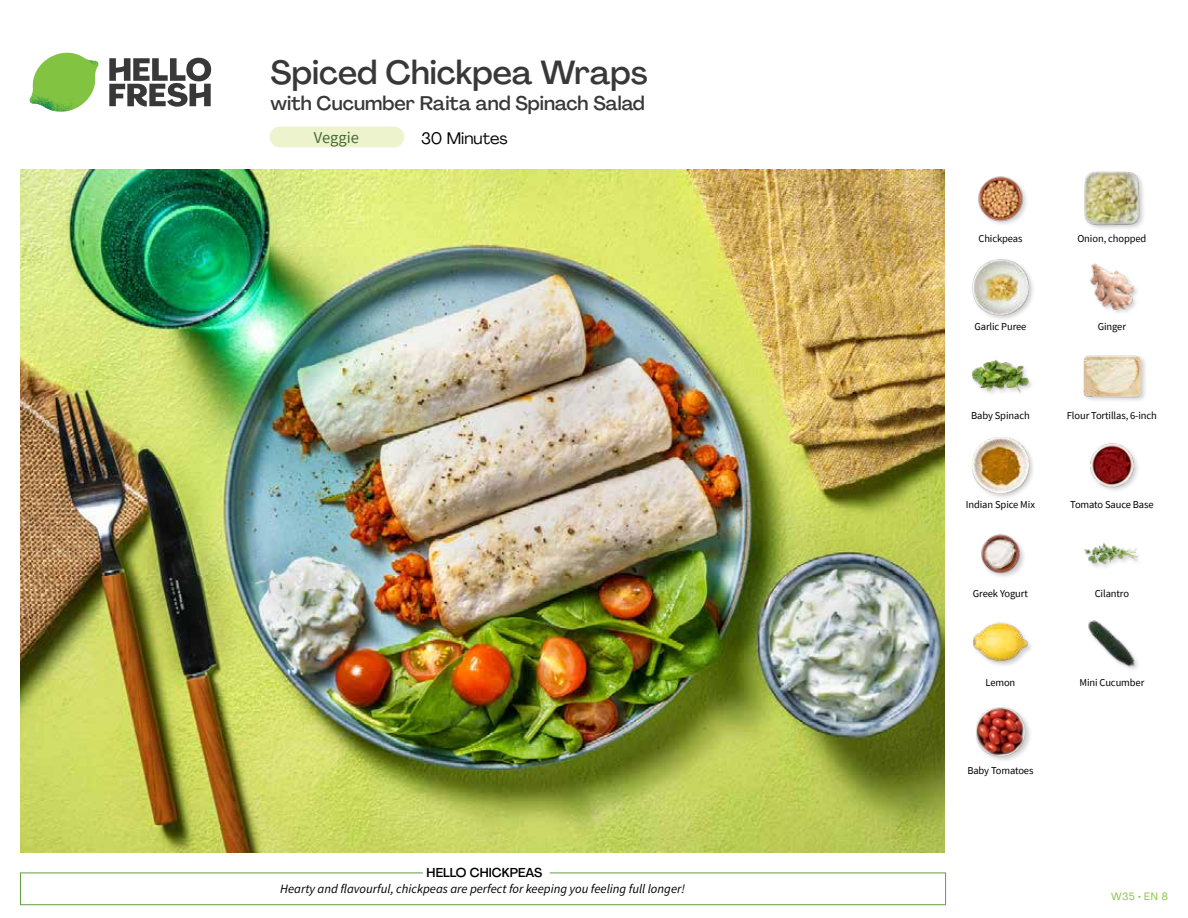
<style>
.page{position:relative;width:1188px;height:918px;background:#fff}
.page>*{position:absolute;margin:0;border:0;box-sizing:border-box;transform-origin:0 0}
.t1{font:500 33px "Agrandir";letter-spacing:-.005em;color:#383839}
.t2{font:500 19.5px "Agrandir";color:#383839}
.t3{font:16.5px "Agrandir";color:#000}
.t4{font:16.5px "Source Sans Pro";color:#476b32}
.t5{font:italic 12.75px "Source Sans Pro";color:#000}
.t6{font:500 12.75px "Agrandir";color:#000}
.t7{font:10.5px "Source Sans Pro";letter-spacing:-.01em;color:#000}
.t8{font:10.5px "Agrandir";color:#82c341}
</style>
<div class="page">
<div style="left:270px;top:127px;width:134px;height:20px;background:#edf3cd;border-radius:10px"></div>
<svg style="left:109px;top:57px;width:102px;height:50px"></svg>
<svg style="left:34px;top:53px;width:62px;height:40px"></svg>
<img style="left:67px;top:53px;width:32px;height:26px">
<img style="left:33px;top:75px;width:59px;height:11px">
<img style="left:29px;top:79px;width:61px;height:33px">
<img style="left:65px;top:86px;width:27px;height:25px">
<div style="left:20px;top:873px;width:926px;height:32px;border:1px solid #609f43"></div>
<div style="left:423px;top:865px;width:127px;height:15px;background:#fff"></div>
<img style="left:21px;top:170px;width:924px;height:682px">
<div style="left:974px;top:706px;width:59px;height:57px;background:#000;opacity:.2"></div>
<img style="left:975px;top:706px;width:51px;height:51px">
<img style="left:1088px;top:620px;width:50px;height:49px">
<div style="left:972px;top:622px;width:62px;height:46px;background:#000;opacity:.2"></div>
<img style="left:972px;top:622px;width:57px;height:46px">
<img style="left:1084px;top:543px;width:54px;height:23px">
<img style="left:981px;top:534px;width:43px;height:43px">
<img style="left:1090px;top:443px;width:48px;height:48px">
<div style="left:971px;top:435px;width:65px;height:65px;background:#000;opacity:.2"></div>
<img style="left:972px;top:436px;width:57px;height:58px">
<div style="left:1082px;top:354px;width:65px;height:49px;background:#000;opacity:.2"></div>
<img style="left:1083px;top:354px;width:58px;height:49px">
<div style="left:971px;top:359px;width:64px;height:40px;background:#000;opacity:.2"></div>
<img style="left:972px;top:359px;width:57px;height:40px">
<img style="left:1090px;top:263px;width:47px;height:50px">
<div style="left:971px;top:258px;width:64px;height:64px;background:#000;opacity:.2"></div>
<img style="left:972px;top:259px;width:57px;height:57px">
<div style="left:1083px;top:171px;width:63px;height:60px;background:#000;opacity:.2"></div>
<img style="left:1083px;top:171px;width:58px;height:56px">
<img style="left:978px;top:176px;width:49px;height:48px">
<h1 class="t1" style="left:271px;top:52px;width:379px">Spiced Chickpea Wraps</h1>
<h2 class="t2" style="left:271px;top:91px;width:376px">with Cucumber Raita and Spinach Salad</h2>
<h3 class="t4" style="left:314px;top:127px;width:47px">Veggie</h3>
<h3 class="t3" style="left:421px;top:128px;width:88px">30 Minutes</h3>
<p class="t6" style="left:427px;top:864px;width:117px">HELLO CHICKPEAS</p>
<p class="t5" style="left:280px;top:881px;width:406px">Hearty and flavourful, chickpeas are perfect for keeping you feeling full longer!</p>
<p class="t7" style="left:978px;top:231px;width:46px">Chickpeas</p>
<p class="t7" style="left:1077px;top:231px;width:70px">Onion, chopped</p>
<p class="t7" style="left:974px;top:320px;width:53px">Garlic Puree</p>
<p class="t7" style="left:1098px;top:320px;width:30px">Ginger</p>
<p class="t7" style="left:971px;top:409px;width:60px">Baby Spinach</p>
<p class="t7" style="left:1067px;top:409px;width:92px">Flour Tortillas, 6-inch</p>
<p class="t7" style="left:966px;top:498px;width:71px">Indian Spice Mix</p>
<p class="t7" style="left:1070px;top:498px;width:85px">Tomato Sauce Base</p>
<p class="t7" style="left:973px;top:587px;width:56px">Greek Yogurt</p>
<p class="t7" style="left:1095px;top:587px;width:36px">Cilantro</p>
<p class="t7" style="left:985px;top:675px;width:31px">Lemon</p>
<p class="t7" style="left:1080px;top:675px;width:66px">Mini Cucumber</p>
<p class="t7" style="left:967px;top:764px;width:68px">Baby Tomatoes</p>
<p class="t8" style="left:1111px;top:890px;width:58px">W35 • EN 8</p>
</div>
